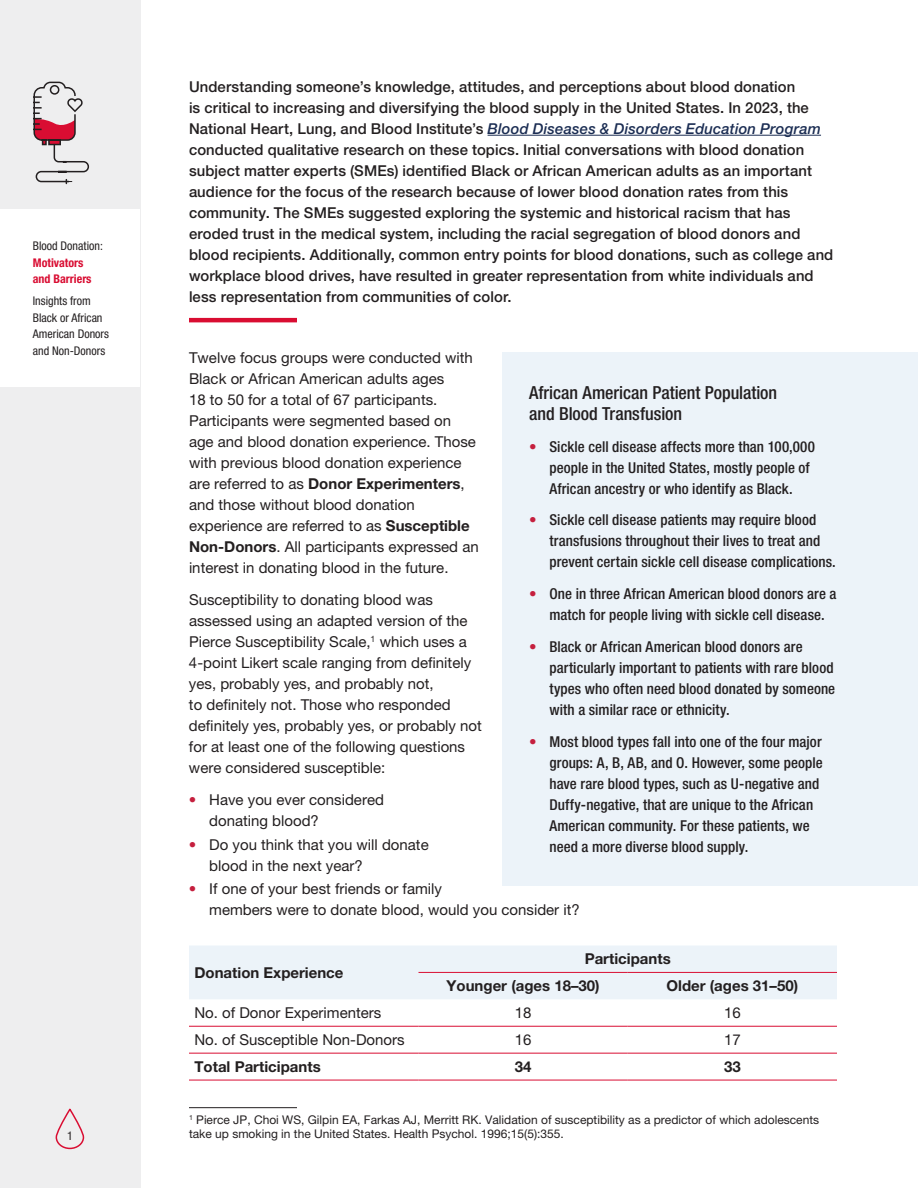
<style>
.page{position:relative;width:918px;height:1188px;background:#fff}
.page>*{position:absolute;margin:0;border:0;box-sizing:border-box;transform-origin:0 0}
.t1{font:500 condensed 18px/21px "Helvetica Neue LT Pro";color:#231f20}
.t2{font:15px/21px "Helvetica Neue LT Pro";color:#231f20}
.t3{font:500 15px/21px "Helvetica Neue LT Pro";letter-spacing:.005em;color:#231f20}
.t4{font:500 condensed 15px/21px "Helvetica Neue LT Pro";letter-spacing:.005em;color:#231f20}
.t5{font:700 15px "Helvetica Neue LT Pro";color:#231f20}
.t6{font:12px/14.4px "Helvetica Neue LT Pro";color:#231f20}
.t7{font:condensed 12px/16.5px "Helvetica Neue LT Pro";color:#231f20}
.t8{font:700 condensed 12px/16.5px "Helvetica Neue LT Pro";color:#d90d32}
.s1{font-style:italic;color:#1b2d53}
.s2{font-weight:700}
.s3{color:#c51f3e}
</style>
<div class="page">
<div style="left:0;top:0;width:141px;height:1188px;background:#eeeeef"></div>
<div style="left:0;top:209px;width:140px;height:178px;background:#fff"></div>
<svg style="left:55px;top:1108px;width:30px;height:42px"></svg>
<svg style="left:33px;top:81px;width:57px;height:102px"></svg>
<hr style="left:488px;top:135px;width:333px;height:1px;background:#1b2d53">
<hr style="left:189px;top:318px;width:108px;height:4px;background:#d90d32">
<div style="left:189px;top:946px;width:648px;height:53px;background:#ecf3f9"></div>
<hr style="left:418px;top:972px;width:210px;height:1px;background:#d90d32">
<hr style="left:628px;top:972px;width:209px;height:1px;background:#d90d32">
<hr style="left:189px;top:1026px;width:229px;height:1px;background:#d90d32">
<hr style="left:418px;top:1026px;width:210px;height:1px;background:#d90d32">
<hr style="left:628px;top:1026px;width:209px;height:1px;background:#d90d32">
<hr style="left:189px;top:1053px;width:229px;height:1px;background:#d90d32">
<hr style="left:418px;top:1053px;width:210px;height:1px;background:#d90d32">
<hr style="left:628px;top:1053px;width:209px;height:1px;background:#d90d32">
<hr style="left:189px;top:1080px;width:229px;height:1px;background:#d90d32">
<hr style="left:418px;top:1080px;width:210px;height:1px;background:#d90d32">
<hr style="left:628px;top:1080px;width:209px;height:1px;background:#d90d32">
<div style="left:502px;top:352px;width:416px;height:534px;background:#ecf3f9"></div>
<hr style="left:189px;top:1107px;width:108px;height:1px;background:#231f20">
<p class="t7" style="left:33px;top:238px;width:72px">Blood Donation:</p>
<p class="t8" style="left:33px;top:254px;width:60px">Motivators and Barriers</p>
<p class="t7" style="left:33px;top:292px;width:78px">Insights from<br>Black or African<br>American Donors and Non-Donors</p>
<p class="t7" style="left:67px;top:1127px;width:7px">1</p>
<p class="t3" style="left:189px;top:76px;width:646px">Understanding someone’s knowledge, attitudes, and perceptions about blood donation<br>is critical to increasing and diversifying the blood supply in the United States. In 2023, the National Heart, Lung, and Blood Institute’s <span class="s1">Blood Diseases &amp; Disorders Education Program </span>conducted qualitative research on these topics. Initial conversations with blood donation subject matter experts (SMEs) identified Black or African American adults as an important audience for the focus of the research because of lower blood donation rates from this community. The SMEs suggested exploring the systemic and historical racism that has eroded trust in the medical system, including the racial segregation of blood donors and blood recipients. Additionally, common entry points for blood donations, such as college and workplace blood drives, have resulted in greater representation from white individuals and less representation from communities of color.</p>
<p class="t2" style="left:189px;top:347px;width:291px">Twelve focus groups were conducted with Black or African American adults ages<br>18 to 50 for a total of 67 participants.<br>Participants were segmented based on age and blood donation experience. Those with previous blood donation experience are referred to as <span class="s2">Donor Experimenters</span>, and those without blood donation experience are referred to as <span class="s2">Susceptible Non-Donors</span>. All participants expressed an interest in donating blood in the future.</p>
<p class="t2" style="left:189px;top:589px;width:294px">Susceptibility to donating blood was assessed using an adapted version of the Pierce Susceptibility Scale,<sup>1</sup> which uses a 4-point Likert scale ranging from definitely yes, probably yes, and probably not,<br>to definitely not. Those who responded definitely yes, probably yes, or probably not for at least one of the following questions were considered susceptible:</p>
<p class="t2" style="left:209px;top:789px;width:176px;text-indent:-20px"><span class="s3">•</span> Have you ever considered donating blood?</p>
<p class="t2" style="left:209px;top:833px;width:221px;text-indent:-20px"><span class="s3">•</span> Do you think that you will donate blood in the next year?</p>
<p class="t2" style="left:209px;top:878px;width:372px;text-indent:-20px"><span class="s3">•</span> If one of your best friends or family<br>members were to donate blood, would you consider it?</p>
<h2 class="t1" style="left:529px;top:382px;width:250px">African American Patient Population and Blood Transfusion</h2>
<p class="t4" style="left:549px;top:436px;width:267px;text-indent:-20px"><span class="s3">•</span> Sickle cell disease affects more than 100,000 people in the United States, mostly people of<br>African ancestry or who identify as Black.</p>
<p class="t4" style="left:549px;top:509px;width:288px;text-indent:-20px"><span class="s3">•</span> Sickle cell disease patients may require blood transfusions throughout their lives to treat and prevent certain sickle cell disease complications.</p>
<p class="t4" style="left:529px;top:583px;width:309px;text-align:center"><span class="s3">•</span> One in three African American blood donors are a match for people living with sickle cell disease.</p>
<p class="t4" style="left:549px;top:636px;width:287px;text-indent:-20px"><span class="s3">•</span> Black or African American blood donors are particularly important to patients with rare blood types who often need blood donated by someone with a similar race or ethnicity.</p>
<p class="t4" style="left:549px;top:731px;width:275px;text-indent:-20px"><span class="s3">•</span> Most blood types fall into one of the four major groups: A, B, AB, and O. However, some people have rare blood types, such as U-negative and Duffy-negative, that are unique to the African American community. For these patients, we need a more diverse blood supply.</p>
<p class="t5" style="left:194px;top:963px;width:151px">Donation Experience</p>
<p class="t5" style="left:585px;top:950px;width:88px">Participants</p>
<p class="t5" style="left:447px;top:977px;width:155px">Younger (ages 18–30)</p>
<p class="t5" style="left:667px;top:977px;width:133px">Older (ages 31–50)</p>
<p class="t2" style="left:194px;top:1002px;width:188px">No. of Donor Experimenters</p>
<p class="t2" style="left:515px;top:1002px;width:18px">18</p>
<p class="t2" style="left:724px;top:1002px;width:18px">16</p>
<p class="t2" style="left:194px;top:1029px;width:212px">No. of Susceptible Non-Donors</p>
<p class="t2" style="left:515px;top:1029px;width:18px">16</p>
<p class="t2" style="left:724px;top:1029px;width:18px">17</p>
<p class="t5" style="left:194px;top:1057px;width:128px">Total Participants</p>
<p class="t5" style="left:515px;top:1057px;width:18px">34</p>
<p class="t5" style="left:724px;top:1057px;width:18px">33</p>
<p class="t6" style="left:189px;top:1112px;width:632px"><sup>1</sup> Pierce JP, Choi WS, Gilpin EA, Farkas AJ, Merritt RK. Validation of susceptibility as a predictor of which adolescents take up smoking in the United States. Health Psychol. 1996;15(5):355.</p>
</div>
